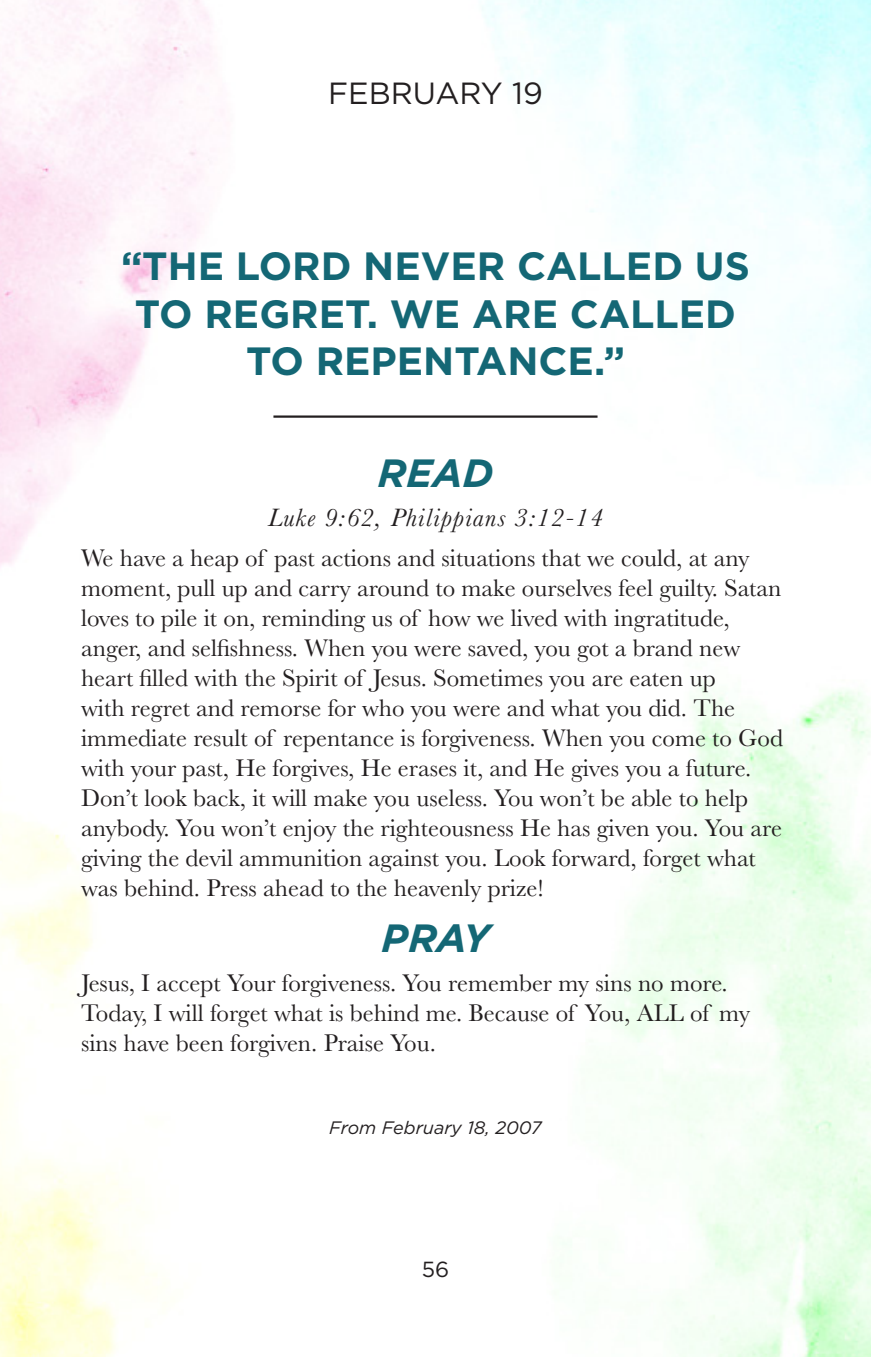
<style>
.page{position:relative;width:871px;height:1357px;background:#fff}
.page>*{position:absolute;margin:0;border:0;box-sizing:border-box;transform-origin:0 0}
.Devo_Quote{font:700 39.38px/47.2px "Gotham";color:#146775;text-align:center}
.Devo_READ_Subheader{font:italic 700 39.38px "Gotham";color:#146775}
.Devo_PRAY_Subheader{font:italic 700 39.38px "Gotham";color:#146775}
.Devo_Date_at_Top{font:30.6px "Gotham";color:#231f20}
.Devo_Scripture_Refs{font:italic 26.1px "Baskerville";letter-spacing:.05em;color:#231f20}
.Devo_Body_Copy{font:24.97px/29.9px "Baskerville";color:#231f20}
.t1{font:21.82px "Gotham";color:#231f20}
.Devo_Footnote_Date{font:italic 18px "Gotham";color:#231f20}
</style>
<div class="page">
<hr style="left:273px;top:415px;width:324px;height:3px;background:#231f20">
<p class="Devo_Date_at_Top" style="left:328px;top:74px;width:216px">FEBRUARY 19</p>
<p class="Devo_Quote" style="left:121px;top:243px;width:630px">“THE LORD NEVER CALLED US<br>TO REGRET. WE ARE CALLED<br>TO REPENTANCE.”</p>
<p class="Devo_READ_Subheader" style="left:378px;top:447px;width:117px">READ</p>
<p class="Devo_Scripture_Refs" style="left:268px;top:501px;width:336px">Luke 9:62, Philippians 3:12-14</p>
<p class="Devo_Body_Copy" style="left:81px;top:543px;width:703px">We have a heap of past actions and situations that we could, at any moment, pull up and carry around to make ourselves feel guilty. Satan loves to pile it on, reminding us of how we lived with ingratitude, anger, and selfishness. When you were saved, you got a brand new heart filled with the Spirit of Jesus. Sometimes you are eaten up<br>with regret and remorse for who you were and what you did. The immediate result of repentance is forgiveness. When you come to God with your past, He forgives, He erases it, and He gives you a future.<br>Don’t look back, it will make you useless. You won’t be able to help anybody. You won’t enjoy the righteousness He has given you. You are giving the devil ammunition against you. Look forward, forget what was behind. Press ahead to the heavenly prize!</p>
<p class="Devo_PRAY_Subheader" style="left:382px;top:912px;width:109px">PRAY</p>
<p class="Devo_Body_Copy" style="left:81px;top:968px;width:671px">Jesus, I accept Your forgiveness. You remember my sins no more.<br>Today, I will forget what is behind me. Because of You, ALL of my sins have been forgiven. Praise You.</p>
<p class="Devo_Footnote_Date" style="left:329px;top:1115px;width:214px">From February 18, 2007</p>
<p class="t1" style="left:422px;top:1255px;width:29px">56</p>
</div>
